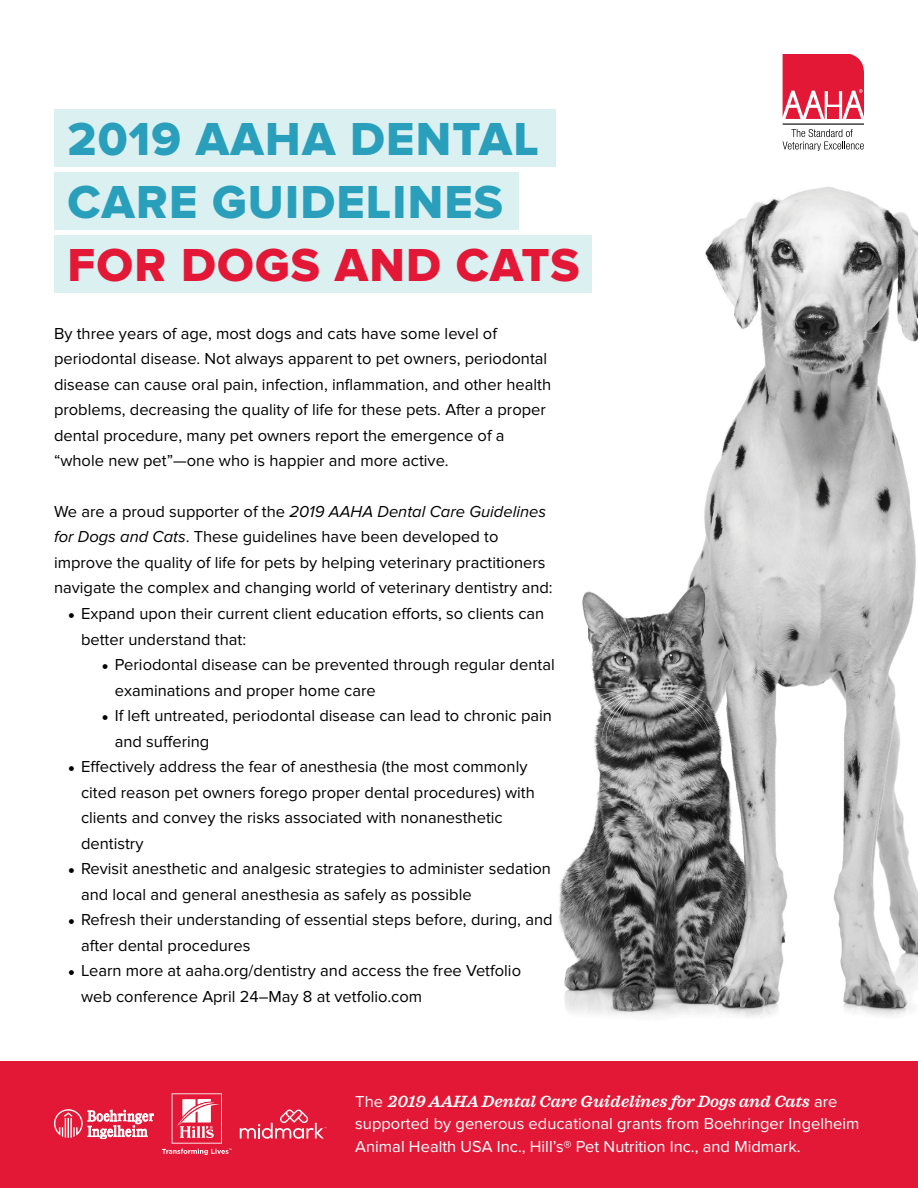
<style>
.page{position:relative;width:918px;height:1188px;background:#fff}
.page>*{position:absolute;margin:0;border:0;box-sizing:border-box;transform-origin:0 0}
.t1{font:48px/63px "Proxima Nova Extrabld";letter-spacing:.025em;color:#2a9fbc}
.t2{font:48px "Proxima Nova Extrabld";letter-spacing:.025em;color:#e31837}
.t3{font:16.5px/25.5px "Proxima Nova";color:#000}
.t4{font:16.5px/22.5px "Proxima Nova";color:#fff}
.t5{font:italic 600 16.5px "Sagona";color:#fff}
.s1{font-style:italic}
.s2{font-size:22.5px}
.s3{font-family:"Proxima Nova";font-weight:400;font-style:normal}
</style>
<div class="page">
<img style="left:408px;top:130px;width:510px;height:932px">
<div style="left:0;top:1062px;width:918px;height:126px;background:#e31837"></div>
<svg style="left:240px;top:1110px;width:87px;height:29px"></svg>
<svg style="left:54px;top:1110px;width:100px;height:29px"></svg>
<hr style="left:783px;top:124px;width:81px;height:1px;background:#000">
<svg style="left:783px;top:54px;width:81px;height:65px;background:#e73e58"></svg>
<svg style="left:783px;top:129px;width:81px;height:21px"></svg>
<div style="left:54px;top:110px;width:501px;height:57px;background:#dbf0f0"></div>
<div style="left:54px;top:173px;width:464px;height:57px;background:#dbf0f0"></div>
<div style="left:54px;top:236px;width:538px;height:57px;background:#dbf0f0"></div>
<svg style="left:162px;top:1093px;width:69px;height:62px"></svg>
<h1 class="t1" style="left:68px;top:109px;width:473px">2019 AAHA DENTAL<br>CARE GUIDELINES</h1>
<h1 class="t2" style="left:68px;top:237px;width:514px">FOR DOGS AND CATS</h1>
<p class="t3" style="left:54px;top:321px;width:499px">By three years of age, most dogs and cats have some level of periodontal disease. Not always apparent to pet owners, periodontal disease can cause oral pain, infection, inflammation, and other health problems, decreasing the quality of life for these pets. After a proper dental procedure, many pet owners report the emergence of a “whole new pet”—one who is happier and more active.</p>
<p class="t3" style="left:54px;top:499px;width:500px">We are a proud supporter of the <span class="s1">2019 AAHA Dental Care Guidelines for Dogs and Cats</span>. These guidelines have been developed to improve the quality of life for pets by helping veterinary practitioners navigate the complex and changing world of veterinary dentistry and:</p>
<p class="t3" style="left:81px;top:601px;width:465px;text-indent:-14px"><span class="s2">•</span> Expand upon their current client education efforts, so clients can better understand that:</p>
<p class="t3" style="left:115px;top:652px;width:442px;text-indent:-14px"><span class="s2">•</span> Periodontal disease can be prevented through regular dental examinations and proper home care</p>
<p class="t3" style="left:115px;top:703px;width:439px;text-indent:-14px"><span class="s2">•</span> If left untreated, periodontal disease can lead to chronic pain and suffering</p>
<p class="t3" style="left:81px;top:754px;width:455px;text-indent:-14px"><span class="s2">•</span> Effectively address the fear of anesthesia (the most commonly cited reason pet owners forego proper dental procedures) with clients and convey the risks associated with nonanesthetic dentistry</p>
<p class="t3" style="left:81px;top:856px;width:471px;text-indent:-14px"><span class="s2">•</span> Revisit anesthetic and analgesic strategies to administer sedation and local and general anesthesia as safely as possible</p>
<p class="t3" style="left:81px;top:907px;width:473px;text-indent:-14px"><span class="s2">•</span> Refresh their understanding of essential steps before, during, and after dental procedures</p>
<p class="t3" style="left:81px;top:958px;width:442px;text-indent:-14px"><span class="s2">•</span> Learn more at aaha.org/dentistry and access the free Vetfolio web conference April 24–May 8 at vetfolio.com</p>
<p class="t5" style="left:355px;top:1091px;width:484px"><span class="s3">The</span> 2019 AAHA Dental Care Guidelines for Dogs and Cats <span class="s3">are</span></p>
<p class="t4" style="left:355px;top:1113px;width:506px">supported by generous educational grants from Boehringer Ingelheim<br>Animal Health USA Inc., Hill’s® Pet Nutrition Inc., and Midmark.</p>
</div>
